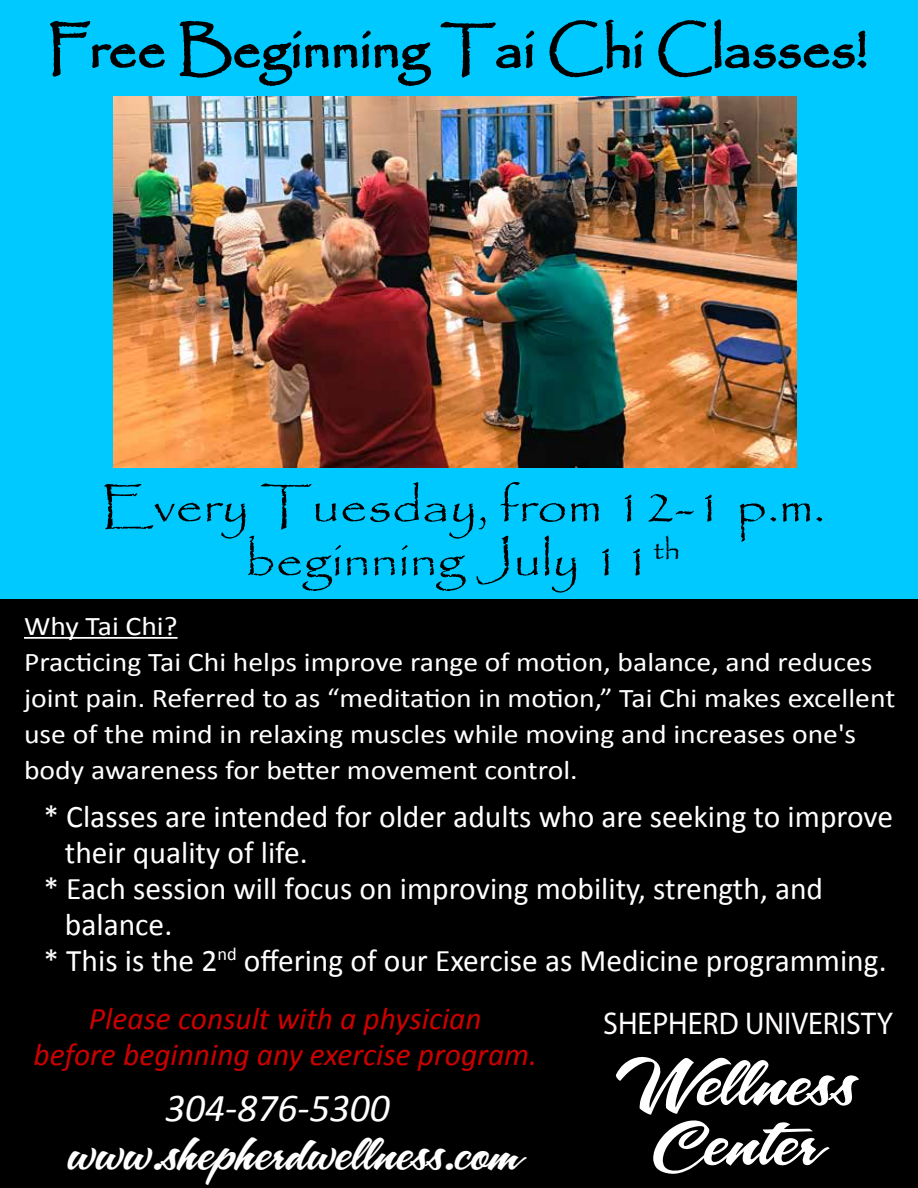
<style>
.page{position:relative;width:918px;height:1188px;background:#fff}
.page>*{position:absolute;margin:0;border:0;box-sizing:border-box;transform-origin:0 0}
.t1{font:63px/60px "A&S Snapper Script";color:#fff;text-align:center;scale:1.15 1}
.t2{font:56.1px "Papyrus";color:#000}
.t3{font:48.6px/54px "Papyrus";color:#000;text-align:center;scale:1.11 1}
.t4{font:45px "A&S Snapper Script";color:#fff;scale:1.1 1}
.t5{font:italic 39.6px "Calibri";color:#fff}
.t6{font:31.5px "Calibri";color:#fff}
.t7{font:italic 31.5px/36px "Calibri";color:#cd0000;text-align:center}
.t8{font:31.5px "Myriad Pro";color:#fffdfd;scale:.95 1}
.t9{font:27px/36px "Calibri";color:#fff;scale:1.1 1}
</style>
<div class="page">
<div style="left:0;top:597px;width:918px;height:591px;background:#000"></div>
<div style="left:0;top:0;width:918px;height:598px;background:#00c9ff"></div>
<hr style="left:24px;top:637px;width:154px;height:2px;background:#fff">
<svg style="left:50px;top:20px;width:115px;height:57px"></svg>
<svg style="left:178px;top:20px;width:254px;height:77px"></svg>
<svg style="left:439px;top:21px;width:96px;height:76px"></svg>
<svg style="left:548px;top:19px;width:96px;height:78px"></svg>
<svg style="left:658px;top:19px;width:209px;height:59px"></svg>
<img style="left:114px;top:97px;width:683px;height:371px">
<h2 class="t2" style="left:47px;top:15px;width:822px">Free Beginning Tai Chi Classes!</h2>
<h3 class="t3" style="left:100px;top:478px;width:654px">Every Tuesday, from 12-1 p.m. beginning July 11<sup>th</sup></h3>
<p class="t9" style="left:24px;top:608px;width:794px">Why Tai Chi?<br>Practicing Tai Chi helps improve range of motion, balance, and reduces joint pain. Referred to as “meditation in motion,” Tai Chi makes excellent use of the mind in relaxing muscles while moving and increases one's body awareness for better movement control.</p>
<p class="t6" style="left:44px;top:796px;width:851px">* Classes are intended for older adults who are seeking to improve</p>
<p class="t6" style="left:65px;top:832px;width:244px">their quality of life.</p>
<p class="t6" style="left:44px;top:869px;width:781px">* Each session will focus on improving mobility, strength, and</p>
<p class="t6" style="left:65px;top:905px;width:109px">balance.</p>
<p class="t6" style="left:44px;top:940px;width:845px">* This is the 2<sup>nd</sup> offering of our Exercise as Medicine programming.</p>
<p class="t7" style="left:34px;top:999px;width:505px">Please consult with a physician<br>before beginning any exercise program.</p>
<h3 class="t5" style="left:165px;top:1080px;width:227px">304-876-5300</h3>
<h3 class="t4" style="left:67px;top:1132px;width:412px">www.shepherdwellness.com</h3>
<p class="t8" style="left:603px;top:1004px;width:307px">SHEPHERD UNIVERISTY</p>
<h1 class="t1" style="left:616px;top:1063px;width:208px">Wellness<br>Center</h1>
</div>
